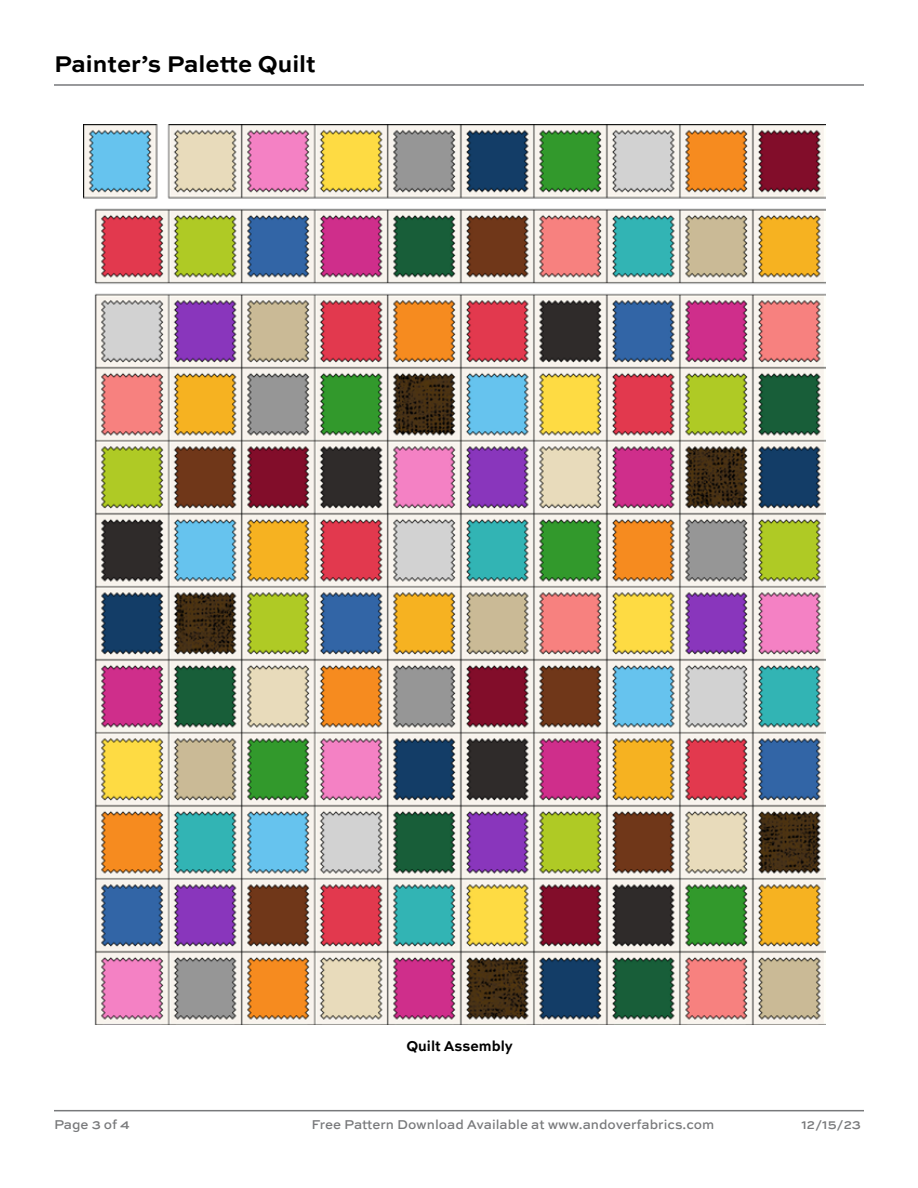
<style>
.page{position:relative;width:918px;height:1188px;background:#fff}
.page>*{position:absolute;margin:0;border:0;box-sizing:border-box;transform-origin:0 0}
.t1{font:700 24px "Sweet Sans Pro";color:#000}
.t2{font:700 15px "Sweet Sans Pro";color:#000;scale:.95 1}
.t3{font:500 13.5px "Sweet Sans Pro";color:#78797b}
</style>
<div class="page">
<hr style="left:54px;top:84px;width:810px;height:2px;background:#78797b">
<hr style="left:54px;top:1110px;width:810px;height:1px;background:#78797b">
<img style="left:83px;top:125px;width:742px;height:899px">
<h1 class="t1" style="left:54px;top:46px;width:263px">Painter’s Palette Quilt</h1>
<p class="t2" style="left:407px;top:1035px;width:113px">Quilt Assembly</p>
<p class="t3" style="left:54px;top:1115px;width:77px">Page 3 of 4</p>
<p class="t3" style="left:312px;top:1115px;width:404px">Free Pattern Download Available at www.andoverfabrics.com</p>
<p class="t3" style="left:802px;top:1115px;width:61px">12/15/23</p>
</div>
